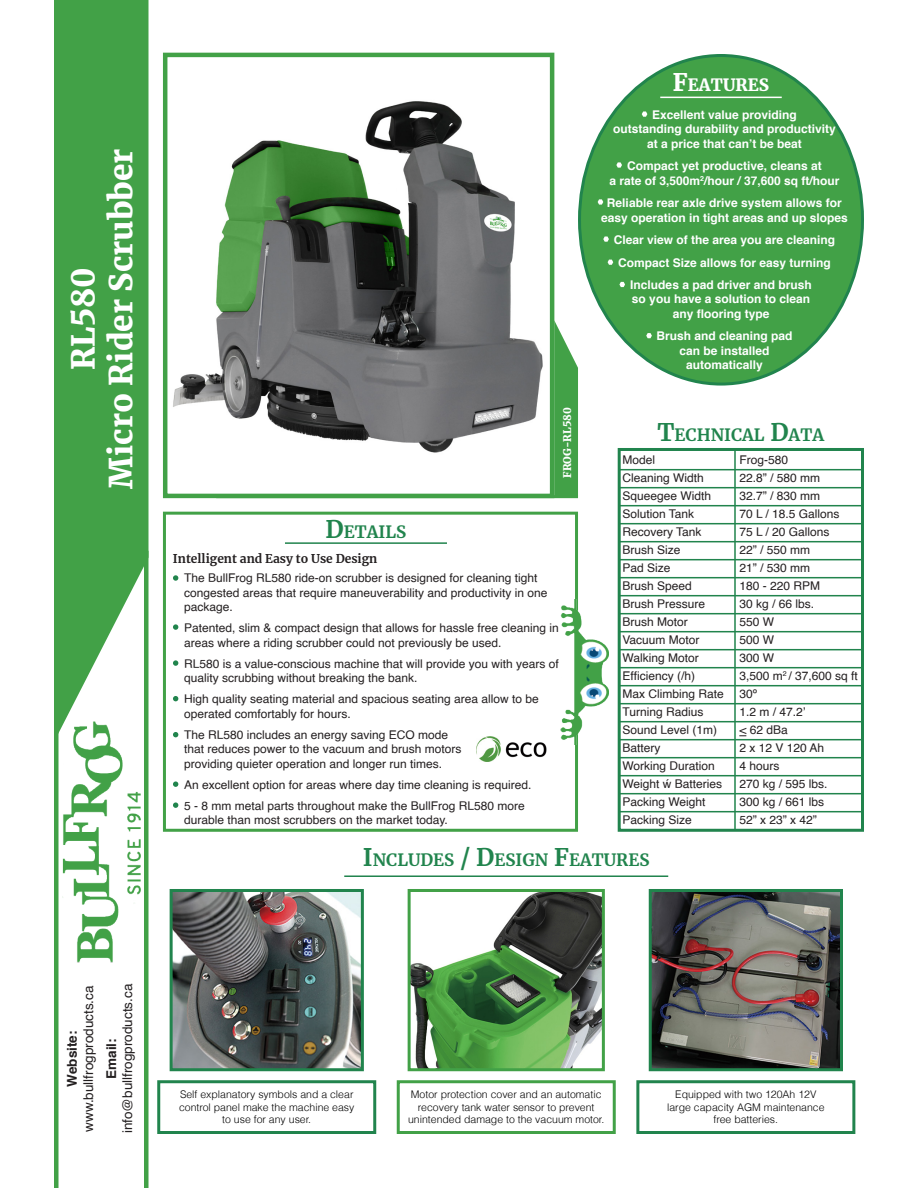
<style>
.page{position:relative;width:918px;height:1188px;background:#fff}
.page>*{position:absolute;margin:0;border:0;box-sizing:border-box;transform-origin:0 0}
.t1{font:900 31.5px "Merriweather";color:#fff}
.t2{font:700 16.8px "Merriweather";color:#21844d}
.t3{font:900 16.8px "Merriweather";color:#fff}
.t4{font:13.5px "Helvetica";color:#231f20}
.t5{font:700 13.5px "Helvetica";color:#231f20}
.t6{font:12px/14.4px "Helvetica";color:#231f20}
.t7{font:700 12px/14.4px "Helvetica";color:#fff;text-align:center}
.t8{font:700 12px "Merriweather";color:#231f20}
.t9{font:300 10.5px/12.6px "Helvetica";color:#000;text-align:center}
.t10{font:900 10.5px "Merriweather";color:#fff}
.s1{font-size:24px}
</style>
<div class="page">
<svg style="left:54px;top:0;width:94px;height:742px;background:#53a957"></svg>
<img style="left:62px;top:722px;width:78px;height:241px">
<hr style="left:144px;top:551px;width:4px;height:637px;background:#42a147">
<hr style="left:216px;top:495px;width:362px;height:3px;background:#42a147">
<hr style="left:54px;top:724px;width:4px;height:464px;background:#42a147">
<hr style="left:620px;top:469px;width:242px;height:1px;background:#21844d">
<hr style="left:620px;top:505px;width:242px;height:1px;background:#21844d">
<hr style="left:620px;top:487px;width:242px;height:1px;background:#21844d">
<hr style="left:620px;top:523px;width:242px;height:1px;background:#21844d">
<hr style="left:620px;top:541px;width:242px;height:1px;background:#21844d">
<hr style="left:620px;top:559px;width:242px;height:1px;background:#21844d">
<hr style="left:620px;top:595px;width:242px;height:1px;background:#21844d">
<hr style="left:620px;top:613px;width:242px;height:1px;background:#21844d">
<hr style="left:620px;top:631px;width:242px;height:1px;background:#21844d">
<hr style="left:620px;top:649px;width:242px;height:1px;background:#21844d">
<hr style="left:620px;top:667px;width:242px;height:1px;background:#21844d">
<hr style="left:620px;top:685px;width:242px;height:1px;background:#21844d">
<hr style="left:620px;top:703px;width:242px;height:1px;background:#21844d">
<hr style="left:620px;top:721px;width:242px;height:1px;background:#21844d">
<hr style="left:620px;top:739px;width:242px;height:1px;background:#21844d">
<hr style="left:620px;top:757px;width:242px;height:1px;background:#21844d">
<hr style="left:620px;top:775px;width:242px;height:1px;background:#21844d">
<hr style="left:620px;top:793px;width:242px;height:1px;background:#21844d">
<hr style="left:620px;top:811px;width:242px;height:1px;background:#21844d">
<hr style="left:620px;top:577px;width:242px;height:1px;background:#21844d">
<hr style="left:734px;top:449px;width:2px;height:381px;background:#21844d">
<div style="left:618px;top:448px;width:246px;height:384px;border:3px solid #21844d"></div>
<svg style="left:407px;top:889px;width:198px;height:183px"></svg>
<div style="left:397px;top:1080px;width:219px;height:54px;border:3px solid #42a147"></div>
<img style="left:169px;top:889px;width:195px;height:183px">
<div style="left:157px;top:1080px;width:219px;height:54px;border:3px solid #21844d"></div>
<img style="left:648px;top:889px;width:195px;height:183px">
<div style="left:636px;top:1080px;width:219px;height:54px;border:3px solid #21844d"></div>
<svg style="left:554px;top:320px;width:24px;height:175px;background:#5cae61"></svg>
<div style="left:580px;top:55px;width:283px;height:329px;background:#42a147;border-radius:50%"></div>
<svg style="left:642px;top:111px;width:5px;height:6px"></svg>
<svg style="left:616px;top:162px;width:6px;height:6px"></svg>
<svg style="left:603px;top:236px;width:6px;height:6px"></svg>
<svg style="left:598px;top:199px;width:5px;height:6px"></svg>
<svg style="left:646px;top:333px;width:6px;height:5px"></svg>
<hr style="left:660px;top:97px;width:122px;height:1px;background:#fff">
<img style="left:173px;top:101px;width:370px;height:352px">
<div style="left:163px;top:53px;width:391px;height:445px;border:4px solid #42a147"></div>
<svg style="left:608px;top:260px;width:5px;height:5px"></svg>
<svg style="left:619px;top:282px;width:6px;height:5px"></svg>
<div style="left:163px;top:512px;width:415px;height:320px;border:3px solid #42a147"></div>
<img style="left:477px;top:737px;width:24px;height:25px">
<img style="left:505px;top:742px;width:42px;height:16px">
<svg style="left:173px;top:575px;width:5px;height:6px"></svg>
<svg style="left:173px;top:696px;width:5px;height:5px"></svg>
<svg style="left:173px;top:624px;width:5px;height:6px"></svg>
<svg style="left:173px;top:660px;width:5px;height:6px"></svg>
<svg style="left:173px;top:732px;width:5px;height:5px"></svg>
<svg style="left:173px;top:781px;width:5px;height:6px"></svg>
<svg style="left:173px;top:802px;width:5px;height:6px"></svg>
<hr style="left:285px;top:542px;width:162px;height:2px;background:#21844d">
<img style="left:561px;top:599px;width:48px;height:145px">
<hr style="left:344px;top:875px;width:324px;height:2px;background:#21844d">
<p class="t1" style="left:61px;top:370px;width:105px;rotate:-90deg">RL580</p>
<p class="t1" style="left:99px;top:489px;width:342px;rotate:-90deg">Micro Rider Scrubber</p>
<p class="t3" style="left:673px;top:74px;width:98px"><span class="s1">F</span>EATURES</p>
<p class="t2" style="left:326px;top:520px;width:82px"><span class="s1">D</span>ETAILS</p>
<p class="t10" style="left:560px;top:478px;width:72px;rotate:-90deg">FROG-RL580</p>
<p class="t8" style="left:173px;top:550px;width:206px">Intelligent and Easy to Use Design</p>
<p class="t6" style="left:184px;top:571px;width:365px">The BullFrog RL580 ride-on scrubber is designed for cleaning tight congested areas that require maneuverability and productivity in one package.</p>
<p class="t6" style="left:184px;top:621px;width:376px">Patented, slim &amp; compact design that allows for hassle free cleaning in areas where a riding scrubber could not previously be used.</p>
<p class="t6" style="left:184px;top:657px;width:376px">RL580 is a value-conscious machine that will provide you with years of quality scrubbing without breaking the bank.</p>
<p class="t6" style="left:184px;top:692px;width:356px">High quality seating material and spacious seating area allow to be operated comfortably for hours.</p>
<p class="t6" style="left:184px;top:728px;width:279px">The RL580 includes an energy saving ECO mode that reduces power to the vacuum and brush motors providing quieter operation and longer run times.</p>
<p class="t6" style="left:184px;top:778px;width:349px">An excellent option for areas where day time cleaning is required.</p>
<p class="t6" style="left:184px;top:799px;width:342px">5 - 8 mm metal parts throughout make the BullFrog RL580 more durable than most scrubbers on the market today.</p>
<p class="t7" style="left:613px;top:108px;width:224px">Excellent value providing<br>outstanding durability and productivity at a price that can’t be beat</p>
<p class="t7" style="left:609px;top:159px;width:231px">Compact yet productive, cleans at<br>a rate of 3,500m<sup>2</sup>/hour / 37,600 sq ft/hour</p>
<p class="t7" style="left:601px;top:196px;width:248px">Reliable rear axle drive system allows for easy operation in tight areas and up slopes</p>
<p class="t7" style="left:614px;top:233px;width:223px">Clear view of the area you are cleaning</p>
<p class="t7" style="left:618px;top:255px;width:214px">Compact Size allows for easy turning</p>
<p class="t7" style="left:630px;top:278px;width:183px">Includes a pad driver and brush so you have a solution to clean any flooring type</p>
<p class="t7" style="left:656px;top:329px;width:138px">Brush and cleaning pad can be installed automatically</p>
<p class="t2" style="left:658px;top:423px;width:168px"><span class="s1">T</span>ECHNICAL <span class="s1">D</span>ATA</p>
<p class="t6" style="left:622px;top:453px;width:34px">Model</p>
<p class="t6" style="left:622px;top:471px;width:83px">Cleaning Width</p>
<p class="t6" style="left:622px;top:489px;width:90px">Squeegee Width</p>
<p class="t6" style="left:622px;top:507px;width:73px">Solution Tank</p>
<p class="t6" style="left:622px;top:525px;width:81px">Recovery Tank</p>
<p class="t6" style="left:622px;top:543px;width:60px">Brush Size</p>
<p class="t6" style="left:622px;top:561px;width:50px">Pad Size</p>
<p class="t6" style="left:622px;top:579px;width:71px">Brush Speed</p>
<p class="t6" style="left:622px;top:597px;width:84px">Brush Pressure</p>
<p class="t6" style="left:622px;top:615px;width:67px">Brush Motor</p>
<p class="t6" style="left:622px;top:633px;width:79px">Vacuum Motor</p>
<p class="t6" style="left:622px;top:651px;width:78px">Walking Motor</p>
<p class="t6" style="left:622px;top:669px;width:74px">Efficiency (/h)</p>
<p class="t6" style="left:622px;top:687px;width:103px">Max Climbing Rate</p>
<p class="t6" style="left:622px;top:705px;width:82px">Turning Radius</p>
<p class="t6" style="left:622px;top:723px;width:96px">Sound Level (1m)</p>
<p class="t6" style="left:622px;top:741px;width:40px">Battery</p>
<p class="t6" style="left:622px;top:759px;width:94px">Working Duration</p>
<p class="t6" style="left:622px;top:777px;width:101px">Weight ẃ Batteries</p>
<p class="t6" style="left:622px;top:795px;width:85px">Packing Weight</p>
<p class="t6" style="left:622px;top:813px;width:71px">Packing Size</p>
<p class="t6" style="left:739px;top:453px;width:50px">Frog-580</p>
<p class="t6" style="left:739px;top:471px;width:82px">22.8” / 580 mm</p>
<p class="t6" style="left:739px;top:489px;width:82px">32.7” / 830 mm</p>
<p class="t6" style="left:739px;top:507px;width:102px">70 L / 18.5 Gallons</p>
<p class="t6" style="left:739px;top:525px;width:92px">75 L / 20 Gallons</p>
<p class="t6" style="left:739px;top:543px;width:72px">22” / 550 mm</p>
<p class="t6" style="left:739px;top:561px;width:72px">21” / 530 mm</p>
<p class="t6" style="left:739px;top:579px;width:82px">180 - 220 RPM</p>
<p class="t6" style="left:739px;top:597px;width:76px">30 kg / 66 lbs.</p>
<p class="t6" style="left:739px;top:615px;width:36px">550 W</p>
<p class="t6" style="left:739px;top:633px;width:36px">500 W</p>
<p class="t6" style="left:739px;top:651px;width:36px">300 W</p>
<p class="t6" style="left:739px;top:669px;width:120px">3,500 m<sup>2</sup> / 37,600 sq ft</p>
<p class="t6" style="left:739px;top:687px;width:19px">30º</p>
<p class="t6" style="left:739px;top:705px;width:68px">1.2 m / 47.2’</p>
<p class="t6" style="left:739px;top:723px;width:50px">&lt; 62 dBa</p>
<p class="t6" style="left:739px;top:741px;width:86px">2 x 12 V 120 Ah</p>
<p class="t6" style="left:739px;top:759px;width:42px">4 hours</p>
<p class="t6" style="left:739px;top:777px;width:90px">270 kg / 595 lbs.</p>
<p class="t6" style="left:739px;top:795px;width:86px">300 kg / 661 lbs</p>
<p class="t6" style="left:739px;top:813px;width:79px">52” x 23” x 42”</p>
<p class="t2" style="left:363px;top:849px;width:288px"><span class="s1">I</span>NCLUDES <span class="s1">/ D</span>ESIGN <span class="s1">F</span>EATURES</p>
<p class="t4" style="left:78px;top:1132px;width:148px;rotate:-90deg">www.bullfrogproducts.ca</p>
<p class="t5" style="left:61px;top:1087px;width:58px;rotate:-90deg">Website:</p>
<p class="t4" style="left:117px;top:1133px;width:151px;rotate:-90deg">info@bullfrogproducts.ca</p>
<p class="t5" style="left:100px;top:1079px;width:42px;rotate:-90deg">Email:</p>
<p class="t9" style="left:179px;top:1088px;width:177px">Self explanatory symbols and a clear control panel make the machine easy to use for any user.</p>
<p class="t9" style="left:667px;top:1088px;width:159px">Equipped with two 120Ah 12V large capacity AGM maintenance free batteries.</p>
<p class="t9" style="left:408px;top:1088px;width:198px">Motor protection cover and an automatic recovery tank water sensor to prevent unintended damage to the vacuum motor.</p>
</div>
